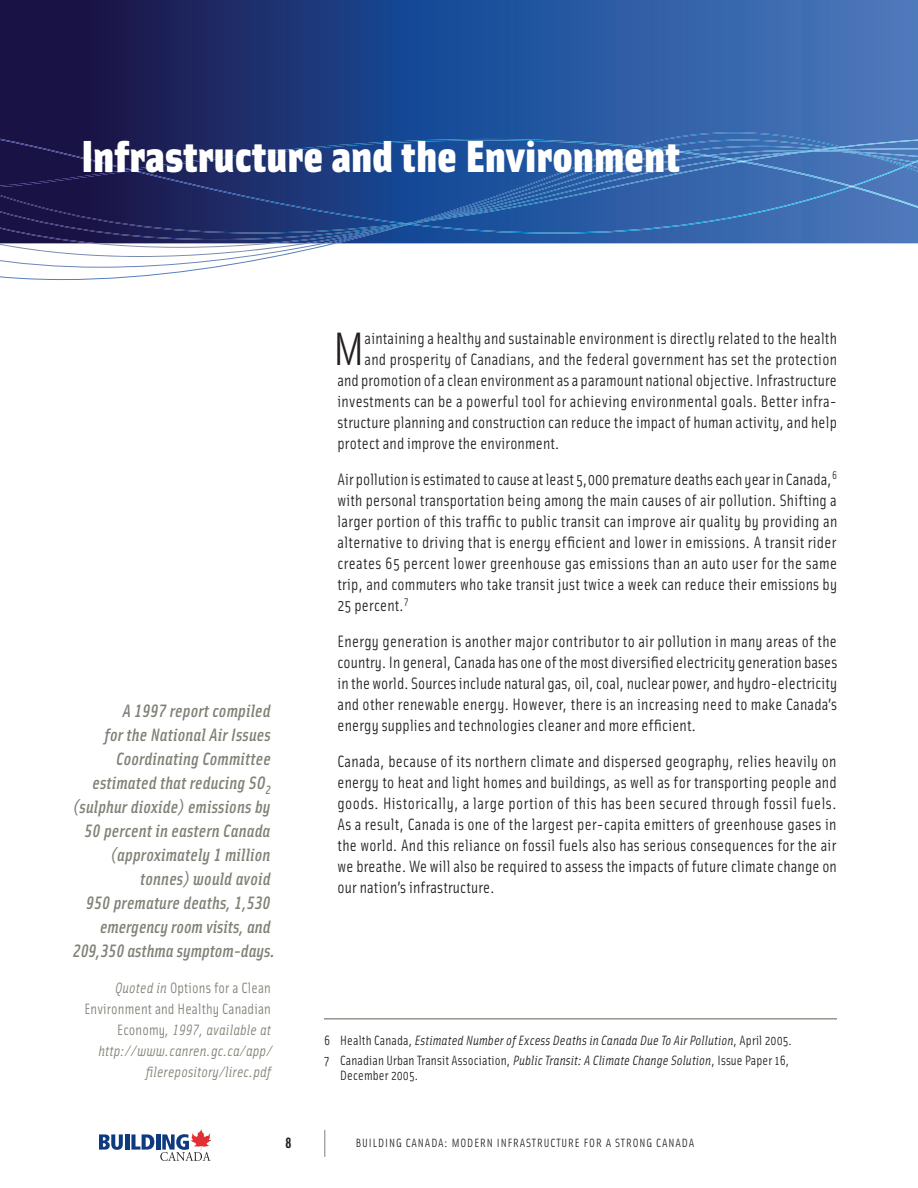
<style>
.page{position:relative;width:918px;height:1188px;background:#fff}
.page>*{position:absolute;margin:0;border:0;box-sizing:border-box;transform-origin:0 0}
.t1{font:46.95px "Solex";color:#231f20}
.t2{font:900 45px "Solex";letter-spacing:.005em;color:#fff}
.t3{font:italic 18px/24px "Solex Medium Lining";letter-spacing:.01em;color:#818178;text-align:right}
.t4{font:16.5px/21px "Solex";letter-spacing:.01em;color:#231f20;text-align:justify}
.t5{font:italic 15px/21px "Solex Regular Lining";letter-spacing:.01em;color:#818178;text-align:right}
.t6{font:700 15px "Solex";color:#231f20}
.t7{font:italic 13.5px/20.4px "Solex";letter-spacing:.01em;color:#231f20}
.t8{font:13.5px "Solex";letter-spacing:.01em;color:#231f20}
.t9{font:12px "Solex";letter-spacing:.075em;color:#231f20}
.s1{font-style:normal}
</style>
<div class="page">
<svg style="left:324px;top:1130px;width:1px;height:27px"></svg>
<svg style="left:99px;top:1134px;width:24px;height:16px"></svg>
<hr style="left:125px;top:1134px;width:4px;height:16px;background:#0e3a80">
<svg style="left:131px;top:1134px;width:23px;height:16px"></svg>
<hr style="left:156px;top:1134px;width:4px;height:16px;background:#0e3a80">
<svg style="left:160px;top:1129px;width:51px;height:32px"></svg>
<svg style="left:0;top:0;width:918px;height:139px;background:#274789"></svg>
<svg style="left:333px;top:132px;width:508px;height:7px;background:#2a5ba3"></svg>
<svg style="left:0;top:139px;width:918px;height:141px"></svg>
<hr style="left:324px;top:1018px;width:513px;height:2px;background:#94948a">
<h2 class="t2" style="left:81px;top:125px;width:600px">infrastructure and the Environment</h2>
<p class="t3" style="left:73px;top:698px;width:204px">A 1997 report compiled<br>for the National Air Issues<br>Coordinating Committee estimated that reducing SO<sub>2 </sub>(sulphur dioxide) emissions by<br>50 percent in eastern Canada (approximately 1 million tonnes) would avoid<br>950 premature deaths, 1,530 emergency room visits, and<br>209,350 asthma symptom-days.</p>
<p class="t5" style="left:84px;top:977px;width:190px">Quoted in <span class="s1">Options for a Clean<br>Environment and Healthy Canadian<br>Economy</span>, 1997, available at http://www.canren.gc.ca/app/ filerepository/lirec.pdf</p>
<h1 class="t1" style="left:333px;top:318px;width:32px">M</h1>
<p class="t4" style="left:365px;top:327px;width:474px">aintaining a healthy and sustainable environment is directly related to the health</p>
<p class="t4" style="left:365px;top:348px;width:474px">and prosperity of Canadians, and the federal government has set the protection</p>
<p class="t4" style="left:337px;top:369px;width:501px">and promotion of a clean environment as a paramount national objective. Infrastructure</p>
<p class="t4" style="left:337px;top:390px;width:501px">investments can be a powerful tool for achieving environmental goals. Better infra-</p>
<p class="t4" style="left:337px;top:411px;width:501px">structure planning and construction can reduce the impact of human activity, and help</p>
<p class="t4" style="left:337px;top:432px;width:224px">protect and improve the environment.</p>
<p class="t4" style="left:337px;top:468px;width:501px">air pollution is estimated to cause at least 5,000 premature deaths each year in Canada,<sup>6 </sup>with personal transportation being among the main causes of air pollution. Shifting a larger portion of this traffic to public transit can improve air quality by providing an alternative to driving that is energy efficient and lower in emissions. a transit rider creates 65 percent lower greenhouse gas emissions than an auto user for the same trip, and commuters who take transit just twice a week can reduce their emissions by 25 percent.<sup>7</sup></p>
<p class="t4" style="left:338px;top:630px;width:501px">energy generation is another major contributor to air pollution in many areas of the country. In general, Canada has one of the most diversified electricity generation bases in the world. Sources include natural gas, oil, coal, nuclear power, and hydro-electricity and other renewable energy. However, there is an increasing need to make Canada’s energy supplies and technologies cleaner and more efficient.</p>
<p class="t4" style="left:338px;top:750px;width:501px">Canada, because of its northern climate and dispersed geography, relies heavily on energy to heat and light homes and buildings, as well as for transporting people and goods. Historically, a large portion of this has been secured through fossil fuels. as a result, Canada is one of the largest per-capita emitters of greenhouse gases in the world. and this reliance on fossil fuels also has serious consequences for the air we breathe. We will also be required to assess the impacts of future climate change on our nation’s infrastructure.</p>
<p class="t7" style="left:324px;top:1029px;width:470px"><span class="s1">6 Health Canada,</span> Estimated Number of Excess Deaths in Canada Due To Air Pollution<span class="s1">, april 2005.<br>7 Canadian urban transit association,</span> Public Transit: A Climate Change Solution<span class="s1">, Issue Paper 16,</span></p>
<p class="t8" style="left:340px;top:1067px;width:80px">december 2005.</p>
<p class="t6" style="left:285px;top:1133px;width:8px">8</p>
<p class="t9" style="left:356px;top:1135px;width:340px">BuIldIng Canada: Modern InfraStruCture for a Strong Canada</p>
</div>
